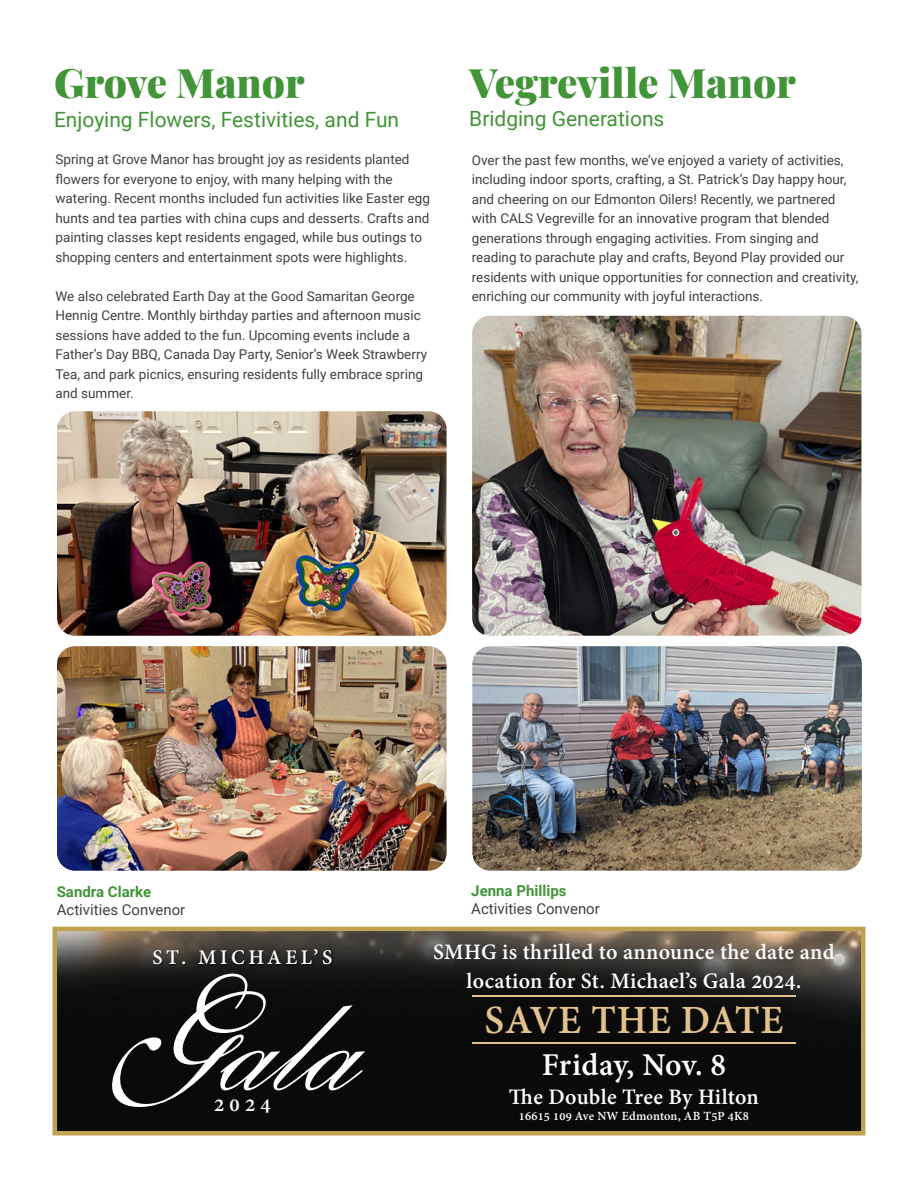
<style>
.page{position:relative;width:918px;height:1188px;background:#fff}
.page>*{position:absolute;margin:0;border:0;box-sizing:border-box;transform-origin:0 0}
.t1{font:italic 138.3px "Shelley Volante BT";color:#fff}
.t2{font:700 43.5px "Adobe Devanagari";letter-spacing:.015em;color:#e1c28c}
.t3{font:900 40.5px "Playfair Display";color:#429438}
.t4{font:700 34.5px "Adobe Devanagari";color:#fff}
.t5{font:700 24px/28.8px "Adobe Devanagari";letter-spacing:.015em;color:#fff;text-align:center}
.t6{font:700 22.65px "Adobe Devanagari";letter-spacing:.16em;color:#fff}
.t7{font:21px "Roboto";color:#429438}
.t8{font:15px "Roboto";color:#414042}
.t9{font:700 15px "Roboto";color:#429438}
.t10{font:13.5px/19.5px "Roboto";color:#414042}
.t11{font:700 13.5px "Adobe Devanagari";letter-spacing:.015em;color:#fff}
</style>
<div class="page">
<img style="left:472px;top:316px;width:389px;height:320px">
<img style="left:57px;top:411px;width:390px;height:225px">
<img style="left:57px;top:646px;width:390px;height:225px">
<img style="left:472px;top:646px;width:390px;height:225px">
<img style="left:57px;top:932px;width:804px;height:199px">
<div style="left:52px;top:927px;width:814px;height:209px;border:4px solid #c0a253"></div>
<div style="left:154px;top:949px;width:180px;height:17px;background:#000;opacity:.75"></div>
<hr style="left:472px;top:995px;width:324px;height:2px;background:#e1c28c">
<hr style="left:472px;top:1042px;width:324px;height:1px;background:#e1c28c">
<h3 class="t3" style="left:54px;top:52px;width:252px">Grove Manor</h3>
<h3 class="t3" style="left:469px;top:51px;width:328px">Vegreville Manor</h3>
<h3 class="t7" style="left:54px;top:105px;width:347px">Enjoying Flowers, Festivities, and Fun</h3>
<h3 class="t7" style="left:469px;top:104px;width:197px">Bridging Generations</h3>
<p class="t10" style="left:56px;top:149px;width:376px">Spring at Grove Manor has brought joy as residents planted flowers for everyone to enjoy, with many helping with the watering. Recent months included fun activities like Easter egg hunts and tea parties with china cups and desserts. Crafts and painting classes kept residents engaged, while bus outings to shopping centers and entertainment spots were highlights.</p>
<p class="t10" style="left:56px;top:286px;width:373px">We also celebrated Earth Day at the Good Samaritan George Hennig Centre. Monthly birthday parties and afternoon music sessions have added to the fun. Upcoming events include a Father’s Day BBQ, Canada Day Party, Senior’s Week Strawberry Tea, and park picnics, ensuring residents fully embrace spring and summer.</p>
<p class="t10" style="left:472px;top:150px;width:388px">Over the past few months, we’ve enjoyed a variety of activities, including indoor sports, crafting, a St. Patrick’s Day happy hour, and cheering on our Edmonton Oilers! Recently, we partnered with CALS Vegreville for an innovative program that blended generations through engaging activities. From singing and reading to parachute play and crafts, Beyond Play provided our residents with unique opportunities for connection and creativity, enriching our community with joyful interactions.</p>
<p class="t9" style="left:57px;top:881px;width:96px">Sandra Clarke</p>
<p class="t8" style="left:57px;top:899px;width:130px">Activities Convenor</p>
<h3 class="t6" style="left:153px;top:945px;width:181px">ST. MICHAEL’S</h3>
<h1 class="t1" style="left:103px;top:959px;width:310px">Gala</h1>
<h3 class="t6" style="left:214px;top:1091px;width:58px">2024</h3>
<p class="t9" style="left:471px;top:880px;width:97px">Jenna Phillips</p>
<p class="t8" style="left:471px;top:898px;width:130px">Activities Convenor</p>
<h3 class="t5" style="left:433px;top:940px;width:403px">SMHG is thrilled to announce the date and location for St. Michael’s Gala 2024.</h3>
<h2 class="t2" style="left:485px;top:995px;width:300px">SAVE THE DATE</h2>
<h3 class="t4" style="left:542px;top:1045px;width:186px">Friday, Nov. 8</h3>
<h3 class="t5" style="left:509px;top:1084px;width:251px">The Double Tree By Hilton</h3>
<p class="t11" style="left:519px;top:1108px;width:232px">16615 109 Ave NW Edmonton, AB T5P 4K8</p>
</div>
